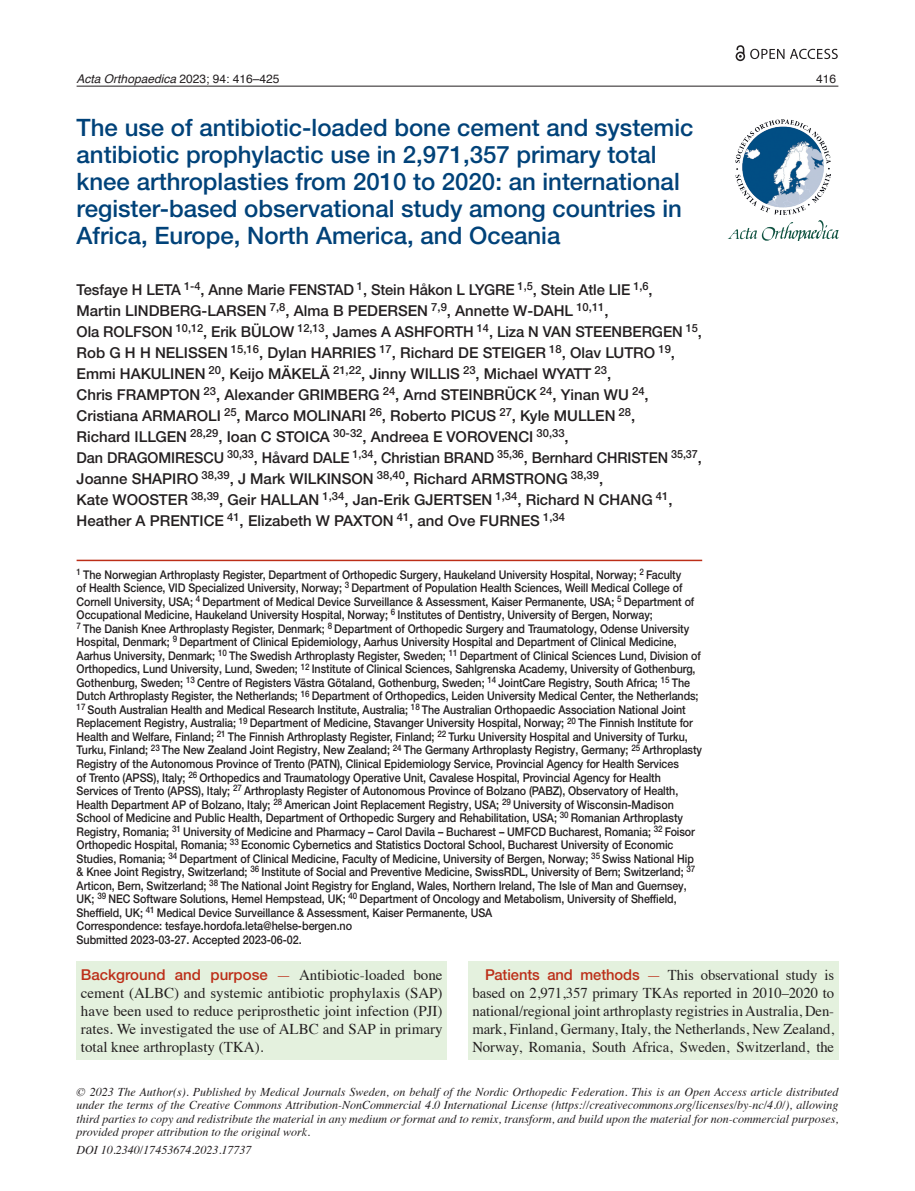
<style>
.page{position:relative;width:915px;height:1191px;background:#fff}
.page>*{position:absolute;margin:0;border:0;box-sizing:border-box;transform-origin:0 0}
.t1{font:500 24px/27px "Helvetica Neue LTW1 G";color:#004279}
.t2{font:500 15px/21px "Helvetica Neue LTW1 G";color:#231f20}
.t3{font:15px/18px "Times";color:#231f20;text-align:justify}
.t4{font:500 12px/13.5px "Helvetica Neue LTW1 G";letter-spacing:-.005em;color:#231f20;scale:.89 1}
.t5{font:italic 12px/13.5px "Times";color:#231f20;text-align:justify}
.t6{font:italic 12px "Helvetica";color:#231f20}
.t7{font:12px "Helvetica";color:#231f20}
.s1{font-style:normal}
.s2{font-family:"Helvetica Neue LTW1 G";font-weight:500;color:#bc2e18}
.s3{color:#bc2e18}
</style>
<div class="page">
<hr style="left:77px;top:86px;width:761px;height:1px;background:#231f20">
<div style="left:77px;top:961px;width:369px;height:98px;background:#e4f1de"></div>
<div style="left:468px;top:961px;width:370px;height:98px;background:#e4f1de"></div>
<hr style="left:77px;top:559px;width:625px;height:2px;background:#bc2e18">
<svg style="left:735px;top:45px;width:9px;height:16px"></svg>
<svg style="left:750px;top:49px;width:87px;height:10px"></svg>
<img style="left:727px;top:220px;width:112px;height:21px">
<img style="left:735px;top:119px;width:94px;height:95px">
<p class="t6" style="left:77px;top:70px;width:204px">Acta Orthopaedica <span class="s1">2023; 94: 416–425</span></p>
<p class="t7" style="left:816px;top:70px;width:22px">416</p>
<p class="t1" style="left:77px;top:114px;width:618px">The use of antibiotic-loaded bone cement and systemic antibiotic prophylactic use in 2,971,357 primary total knee arthroplasties from 2010 to 2020: an international register-based observational study among countries in Africa, Europe, North America, and Oceania</p>
<p class="t2" style="left:77px;top:279px;width:626px">Tesfaye H LETA <sup>1-4</sup>, Anne Marie FENSTAD <sup>1</sup>, Stein Håkon L LYGRE <sup>1,5</sup>, Stein Atle LIE <sup>1,6</sup>,<br>Martin LINDBERG-LARSEN <sup>7,8</sup>, Alma B PEDERSEN <sup>7,9</sup>, Annette W-DAHL <sup>10,11</sup>,<br>Ola ROLFSON <sup>10,12</sup>, Erik BÜLOW <sup>12,13</sup>, James A ASHFORTH <sup>14</sup>, Liza N VAN STEENBERGEN <sup>15</sup>, Rob G H H NELISSEN <sup>15,16</sup>, Dylan HARRIES <sup>17</sup>, Richard DE STEIGER <sup>18</sup>, Olav LUTRO <sup>19</sup>, Emmi HAKULINEN <sup>20</sup>, Keijo MÄKELÄ <sup>21,22</sup>, Jinny WILLIS <sup>23</sup>, Michael WYATT <sup>23</sup>,<br>Chris FRAMPTON <sup>23</sup>, Alexander GRIMBERG <sup>24</sup>, Arnd STEINBRÜCK <sup>24</sup>, Yinan WU <sup>24</sup>, Cristiana ARMAROLI <sup>25</sup>, Marco MOLINARI <sup>26</sup>, Roberto PICUS <sup>27</sup>, Kyle MULLEN <sup>28</sup>,<br>Richard ILLGEN <sup>28,29</sup>, Ioan C STOICA <sup>30-32</sup>, Andreea E VOROVENCI <sup>30,33</sup>,<br>Dan DRAGOMIRESCU <sup>30,33</sup>, Håvard DALE <sup>1,34</sup>, Christian BRAND <sup>35,36</sup>, Bernhard CHRISTEN <sup>35,37</sup>, Joanne SHAPIRO <sup>38,39</sup>, J Mark WILKINSON <sup>38,40</sup>, Richard ARMSTRONG <sup>38,39</sup>,<br>Kate WOOSTER <sup>38,39</sup>, Geir HALLAN <sup>1,34</sup>, Jan-Erik GJERTSEN <sup>1,34</sup>, Richard N CHANG <sup>41</sup>, Heather A PRENTICE <sup>41</sup>, Elizabeth W PAXTON <sup>41</sup>, and Ove FURNES <sup>1,34</sup></p>
<p class="t4" style="left:77px;top:568px;width:704px"><sup>1</sup> The Norwegian Arthroplasty Register, Department of Orthopedic Surgery, Haukeland University Hospital, Norway; <sup>2</sup> Faculty<br>of Health Science, VID Specialized University, Norway; <sup>3</sup> Department of Population Health Sciences, Weill Medical College of Cornell University, USA; <sup>4</sup> Department of Medical Device Surveillance &amp; Assessment, Kaiser Permanente, USA; <sup>5</sup> Department of Occupational Medicine, Haukeland University Hospital, Norway; <sup>6</sup> Institutes of Dentistry, University of Bergen, Norway;<br><sup>7</sup> The Danish Knee Arthroplasty Register, Denmark; <sup>8</sup> Department of Orthopedic Surgery and Traumatology, Odense University Hospital, Denmark; <sup>9</sup> Department of Clinical Epidemiology, Aarhus University Hospital and Department of Clinical Medicine, Aarhus University, Denmark; <sup>10</sup> The Swedish Arthroplasty Register, Sweden; <sup>11</sup> Department of Clinical Sciences Lund, Division of Orthopedics, Lund University, Lund, Sweden; <sup>12</sup> Institute of Clinical Sciences, Sahlgrenska Academy, University of Gothenburg, Gothenburg, Sweden; <sup>13</sup> Centre of Registers Västra Götaland, Gothenburg, Sweden; <sup>14</sup> JointCare Registry, South Africa; <sup>15</sup> The Dutch Arthroplasty Register, the Netherlands; <sup>16</sup> Department of Orthopedics, Leiden University Medical Center, the Netherlands; <sup>17</sup> South Australian Health and Medical Research Institute, Australia; <sup>18</sup> The Australian Orthopaedic Association National Joint Replacement Registry, Australia; <sup>19</sup> Department of Medicine, Stavanger University Hospital, Norway; <sup>20</sup> The Finnish Institute for Health and Welfare, Finland; <sup>21</sup> The Finnish Arthroplasty Register, Finland; <sup>22</sup> Turku University Hospital and University of Turku, Turku, Finland; <sup>23</sup> The New Zealand Joint Registry, New Zealand; <sup>24</sup> The Germany Arthroplasty Registry, Germany; <sup>25</sup> Arthroplasty Registry of the Autonomous Province of Trento (PATN), Clinical Epidemiology Service, Provincial Agency for Health Services<br>of Trento (APSS), Italy; <sup>26</sup> Orthopedics and Traumatology Operative Unit, Cavalese Hospital, Provincial Agency for Health Services of Trento (APSS), Italy; <sup>27</sup> Arthroplasty Register of Autonomous Province of Bolzano (PABZ), Observatory of Health, Health Department AP of Bolzano, Italy; <sup>28</sup> American Joint Replacement Registry, USA; <sup>29</sup> University of Wisconsin-Madison School of Medicine and Public Health, Department of Orthopedic Surgery and Rehabilitation, USA; <sup>30</sup> Romanian Arthroplasty Registry, Romania; <sup>31</sup> University of Medicine and Pharmacy – Carol Davila – Bucharest – UMFCD Bucharest, Romania; <sup>32</sup> Foisor Orthopedic Hospital, Romania; <sup>33</sup> Economic Cybernetics and Statistics Doctoral School, Bucharest University of Economic Studies, Romania; <sup>34</sup> Department of Clinical Medicine, Faculty of Medicine, University of Bergen, Norway; <sup>35</sup> Swiss National Hip &amp; Knee Joint Registry, Switzerland; <sup>36</sup> Institute of Social and Preventive Medicine, SwissRDL, University of Bern; Switzerland; <sup>37<br></sup>Articon, Bern, Switzerland; <sup>38</sup> The National Joint Registry for England, Wales, Northern Ireland, The Isle of Man and Guernsey, UK; <sup>39</sup> NEC Software Solutions, Hemel Hempstead, UK; <sup>40</sup> Department of Oncology and Metabolism, University of Sheffield, Sheffield, UK; <sup>41</sup> Medical Device Surveillance &amp; Assessment, Kaiser Permanente, USA<br>Correspondence: tesfaye.hordofa.leta@helse-bergen.no<br>Submitted 2023-03-27. Accepted 2023-06-02.</p>
<p class="t3" style="left:81px;top:964px;width:363px"><span class="s2">Background and purpose</span> <span class="s3">—</span> Antibiotic-loaded bone cement (ALBC) and systemic antibiotic prophylaxis (SAP) have been used to reduce periprosthetic joint infection (PJI) rates. We investigated the use of ALBC and SAP in primary total knee arthroplasty (TKA).</p>
<p class="t3" style="left:472px;top:964px;width:363px;text-indent:13px"><span class="s2">Patients and methods</span> <span class="s3">—</span> This observational study is based on 2,971,357 primary TKAs reported in 2010–2020 to national/regional joint arthroplasty registries in Australia, Den&shy;mark, Finland, Germany, Italy, the Netherlands, New Zealand, Norway, Romania, South Africa, Sweden, Switzerland, the</p>
<p class="t5" style="left:77px;top:1084px;width:763px">© 2023 The Author(s). Published by Medical Journals Sweden, on behalf of the Nordic Orthopedic Federation. This is an Open Access article distributed under the terms of the Creative Commons Attribution-NonCommercial 4.0 International License (https://creativecommons.org/licenses/by-nc/4.0/), allowing third parties to copy and redistribute the material in any medium or format and to remix, transform, and build upon the material for non-commercial purposes, provided proper attribution to the original work.</p>
<p class="t5" style="left:77px;top:1142px;width:176px">DOI 10.2340/17453674.2023.17737</p>
</div>
